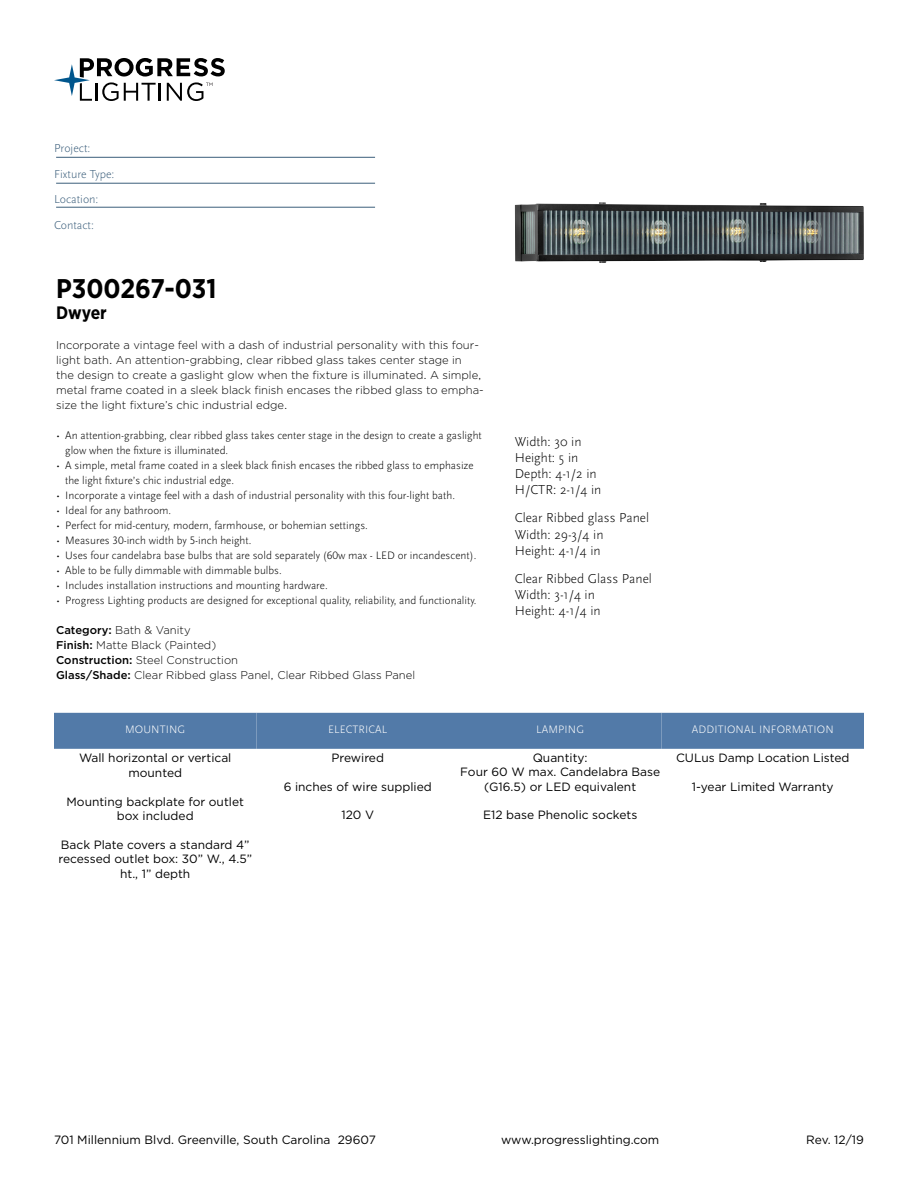
<style>
.page{position:relative;width:918px;height:1188px;background:#fff}
.page>*{position:absolute;margin:0;border:0;box-sizing:border-box;transform-origin:0 0}
.t1{font:700 27px "Gotham Narrow";color:#000}
.t2{font:700 18px "Gotham Narrow";letter-spacing:-.005em;color:#000}
.t3{font:300 13.5px/16.2px "Scala Sans Pro";color:#000}
.t4{font:12px/14.4px "Gotham";color:#000;text-align:center}
.t5{font:300 12px/25.5px "Scala Sans Pro";color:#3b5e7b}
.t6{font:300 11.25px/15px "Scala Sans Pro";color:#000}
.t7{font:300 11.25px/15px "Gotham";color:#000}
.t8{font:300 11.25px "Scala Sans Pro";letter-spacing:.01em;color:#fff}
.s1{font-weight:500}
</style>
<div class="page">
<svg style="left:54px;top:58px;width:171px;height:43px"></svg>
<hr style="left:56px;top:157px;width:319px;height:1px;background:#3b5e7b">
<hr style="left:56px;top:183px;width:319px;height:1px;background:#3b5e7b">
<hr style="left:56px;top:207px;width:319px;height:1px;background:#3b5e7b">
<img style="left:515px;top:202px;width:349px;height:61px">
<div style="left:54px;top:713px;width:202px;height:36px;background:#527aa8"></div>
<div style="left:256px;top:713px;width:203px;height:36px;background:#527aa8"></div>
<div style="left:459px;top:713px;width:203px;height:36px;background:#527aa8"></div>
<div style="left:662px;top:713px;width:202px;height:36px;background:#527aa8"></div>
<p class="t5" style="left:54px;top:136px;width:62px">Project:<br>Fixture Type:<br>Location:<br>Contact:</p>
<h1 class="t1" style="left:56px;top:271px;width:162px">P300267-031</h1>
<h2 class="t2" style="left:56px;top:301px;width:52px">Dwyer</h2>
<p class="t7" style="left:56px;top:337px;width:429px">Incorporate a vintage feel with a dash of industrial personality with this four&shy;light bath. An attention-grabbing, clear ribbed glass takes center stage in<br>the design to create a gaslight glow when the fixture is illuminated. A simple, metal frame coated in a sleek black finish encases the ribbed glass to empha&shy;size the light fixture’s chic industrial edge.</p>
<p class="t6" style="left:65px;top:428px;width:418px;text-indent:-9px">• An attention-grabbing, clear ribbed glass takes center stage in the design to create a gaslight glow when the fixture is illuminated.</p>
<p class="t6" style="left:65px;top:458px;width:410px;text-indent:-9px">• A simple, metal frame coated in a sleek black finish encases the ribbed glass to emphasize the light fixture’s chic industrial edge.</p>
<p class="t6" style="left:56px;top:488px;width:400px">• Incorporate a vintage feel with a dash of industrial personality with this four-light bath.</p>
<p class="t6" style="left:56px;top:503px;width:117px">• Ideal for any bathroom.</p>
<p class="t6" style="left:56px;top:518px;width:313px">• Perfect for mid-century, modern, farmhouse, or bohemian settings.</p>
<p class="t6" style="left:56px;top:533px;width:197px">• Measures 30-inch width by 5-inch height.</p>
<p class="t6" style="left:56px;top:548px;width:422px">• Uses four candelabra base bulbs that are sold separately (60w max - LED or incandescent).</p>
<p class="t6" style="left:56px;top:563px;width:227px">• Able to be fully dimmable with dimmable bulbs.</p>
<p class="t6" style="left:56px;top:578px;width:273px">• Includes installation instructions and mounting hardware.</p>
<p class="t6" style="left:56px;top:593px;width:422px">• Progress Lighting products are designed for exceptional quality, reliability, and functionality.</p>
<p class="t7" style="left:56px;top:622px;width:361px"><span class="s1">Category:</span> Bath &amp; Vanity<br><span class="s1">Finish:</span> Matte Black (Painted)<br><span class="s1">Construction:</span> Steel Construction<br><span class="s1">Glass/Shade:</span> Clear Ribbed glass Panel, Clear Ribbed Glass Panel</p>
<p class="t3" style="left:515px;top:433px;width:88px">Width: 30 in<br>Height: 5 in<br>Depth: 4-1/2 in<br>H/CTR: 2-1/4 in</p>
<p class="t3" style="left:515px;top:510px;width:136px">Clear Ribbed glass Panel<br>Width: 29-3/4 in<br>Height: 4-1/4 in</p>
<p class="t3" style="left:515px;top:570px;width:139px">Clear Ribbed Glass Panel<br>Width: 3-1/4 in<br>Height: 4-1/4 in</p>
<p class="t8" style="left:125px;top:723px;width:62px">MOUNTING</p>
<p class="t4" style="left:79px;top:751px;width:154px">Wall horizontal or vertical mounted</p>
<p class="t4" style="left:67px;top:794px;width:179px">Mounting backplate for outlet box included</p>
<p class="t4" style="left:58px;top:837px;width:195px">Back Plate covers a standard 4” recessed outlet box: 30” W., 4.5” ht., 1” depth</p>
<p class="t8" style="left:328px;top:723px;width:61px">ELECTRICAL</p>
<p class="t4" style="left:331px;top:750px;width:54px">Prewired</p>
<p class="t4" style="left:284px;top:779px;width:150px">6 inches of wire supplied</p>
<p class="t4" style="left:341px;top:808px;width:34px">120 V</p>
<p class="t8" style="left:536px;top:723px;width:49px">LAMPING</p>
<p class="t4" style="left:460px;top:750px;width:202px">Quantity:<br>Four 60 W max. Candelabra Base (G16.5) or LED equivalent</p>
<p class="t4" style="left:483px;top:808px;width:156px">E12 base Phenolic sockets</p>
<p class="t8" style="left:692px;top:723px;width:143px">ADDITIONAL INFORMATION</p>
<p class="t4" style="left:676px;top:751px;width:175px">CULus Damp Location Listed</p>
<p class="t4" style="left:692px;top:780px;width:143px">1-year Limited Warranty</p>
<p class="t4" style="left:54px;top:1132px;width:323px">701 Millennium Blvd. Greenville, South Carolina 29607</p>
<p class="t4" style="left:501px;top:1132px;width:160px">www.progresslighting.com</p>
<p class="t4" style="left:806px;top:1132px;width:59px">Rev. 12/19</p>
</div>
